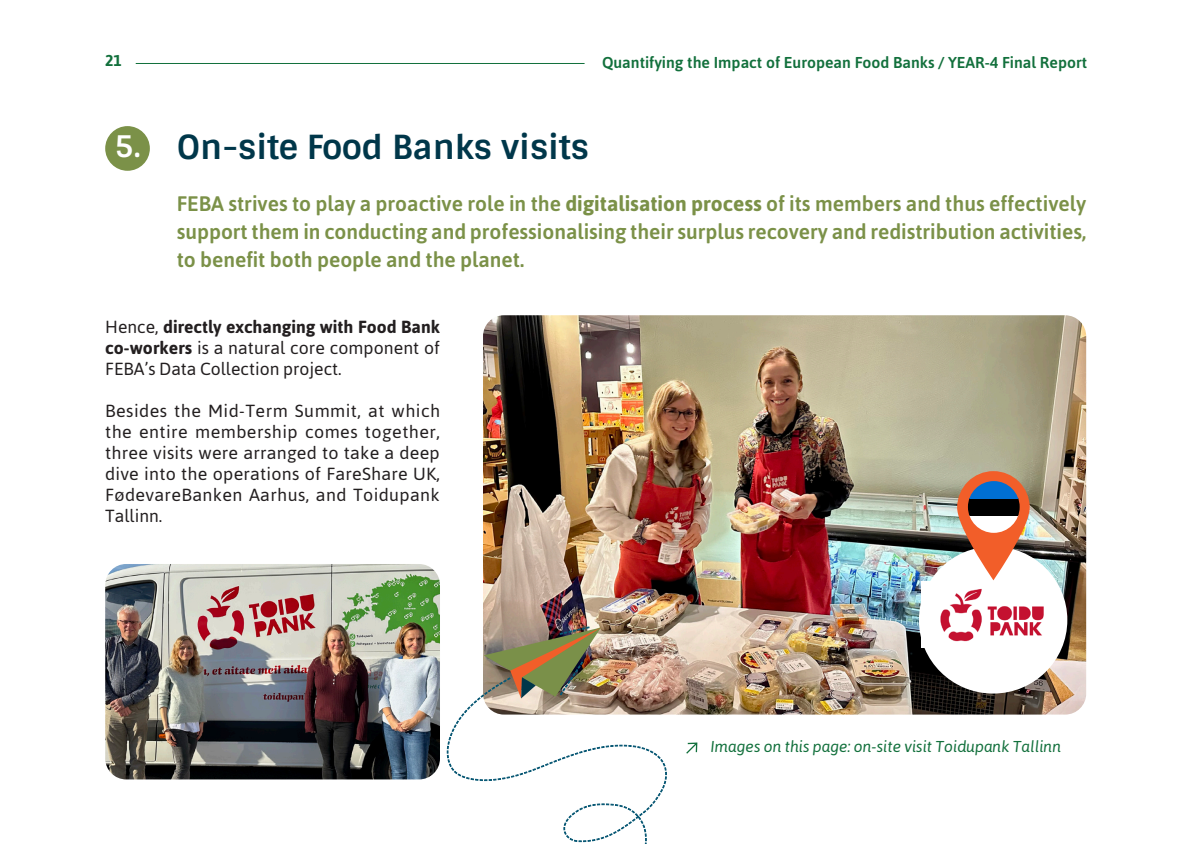
<style>
.page{position:relative;width:1191px;height:844px;background:#fff}
.page>*{position:absolute;margin:0;border:0;box-sizing:border-box;transform-origin:0 0}
.t1{font:700 33.25px "Sintony";color:#00374a}
.t2{font:700 29.75px "Sintony";color:#fff}
.Body{font:500 21px/28px "Asap";color:#7b9148;text-align:justify}
.Body-2{font:17.5px/21px "Asap";letter-spacing:.005em;color:#231f20;text-align:justify}
.t3{font:500 15.75px "Asap";color:#12703c}
.Body-3{font:italic 15.75px "Asap";color:#12703c}
.t4{font:700 15.75px "Asap";color:#12703c}
.s1{font-weight:700}
</style>
<div class="page">
<hr style="left:136px;top:63px;width:448px;height:1px;background:#12703c">
<div style="left:105px;top:126px;width:45px;height:45px;background:#7b9148;border-radius:50%"></div>
<img style="left:483px;top:315px;width:603px;height:399px">
<img style="left:105px;top:564px;width:335px;height:215px">
<svg style="left:686px;top:742px;width:12px;height:12px"></svg>
<img style="left:447px;top:626px;width:219px;height:217px">
<div style="left:919px;top:546px;width:148px;height:147px;background:#fff;border-radius:50%"></div>
<img style="left:921px;top:581px;width:123px;height:66px">
<svg style="left:957px;top:471px;width:72px;height:109px"></svg>
<svg style="left:968px;top:515px;width:51px;height:17px"></svg>
<div style="left:968px;top:498px;width:51px;height:17px;background:#000"></div>
<svg style="left:968px;top:481px;width:51px;height:17px"></svg>
<p class="t4" style="left:105px;top:50px;width:18px">21</p>
<p class="t3" style="left:602px;top:52px;width:486px">Quantifying the Impact of European Food Banks / YEAR-4 Final Report</p>
<p class="t2" style="left:114px;top:128px;width:28px">5.</p>
<p class="t1" style="left:177px;top:126px;width:414px">On-site Food Banks visits</p>
<p class="Body" style="left:177px;top:188px;width:911px">FEBA strives to play a proactive role in the <span class="s1">digitalisation process</span> of its members and thus effectively support them in conducting and professionalising their surplus recovery and redistribution activities, to benefit both people and the planet.</p>
<p class="Body-2" style="left:105px;top:316px;width:336px">Hence, <span class="s1">directly exchanging with Food Bank co-workers</span> is a natural core component of FEBA’s Data Collection project.</p>
<p class="Body-2" style="left:105px;top:400px;width:336px">Besides the Mid-Term Summit, at which the entire membership comes together, three visits were arranged to take a deep dive into the operations of FareShare UK, FødevareBanken Aarhus, and Toidupank Tallinn.</p>
<p class="Body-3" style="left:710px;top:735px;width:352px">Images on this page: on-site visit Toidupank Tallinn</p>
</div>
